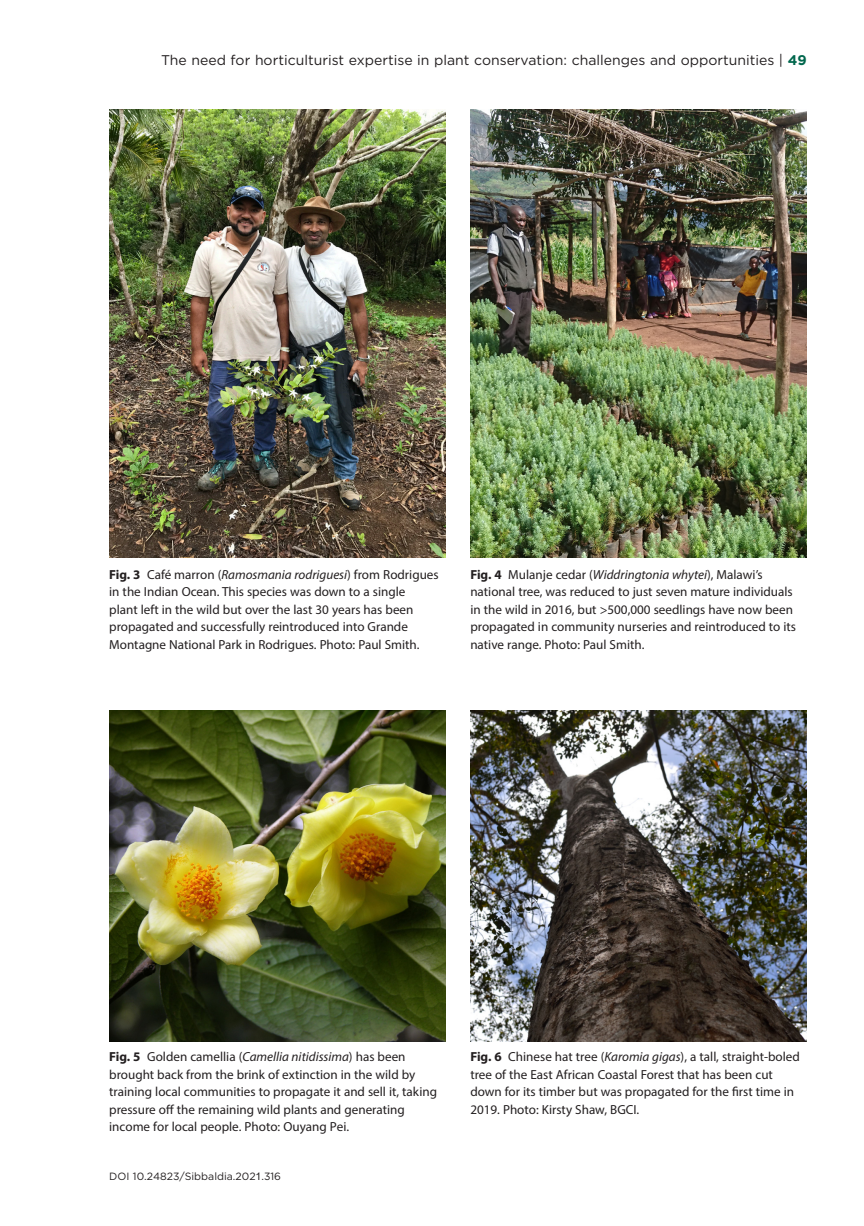
<style>
.page{position:relative;width:864px;height:1226px;background:#fff}
.page>*{position:absolute;margin:0;border:0;box-sizing:border-box;transform-origin:0 0}
.t1{font:14px "Gotham";color:#231f20}
.captions{font:13.12px/17.5px "Myriad Pro";color:#231f20}
.captions-2{font:10.5px "Gotham";color:#231f20}
.s1{font-weight:700;color:#01674d}
.s2{font-weight:700}
.s3{font-style:italic}
.s4{font-family:"Arial"}
</style>
<div class="page">
<img style="left:109px;top:109px;width:336px;height:448px">
<img style="left:470px;top:109px;width:336px;height:448px">
<img style="left:109px;top:710px;width:336px;height:331px">
<img style="left:470px;top:710px;width:336px;height:331px">
<p class="t1" style="left:161px;top:51px;width:646px">The need for horticulturist expertise in plant conservation: challenges and opportunities | <span class="s1">49</span></p>
<p class="captions" style="left:109px;top:565px;width:331px"><span class="s2">Fig. 3</span> Café marron (<span class="s3">Ramosmania rodriguesi</span>) from Rodrigues in the Indian Ocean. This species was down to a single<br>plant left in the wild but over the last 30 years has been propagated and successfully reintroduced into Grande Montagne National Park in Rodrigues. Photo: Paul Smith.</p>
<p class="captions" style="left:470px;top:565px;width:327px"><span class="s2">Fig. 4</span> Mulanje cedar (<span class="s3">Widdringtonia whytei</span>), Malawi’s national tree, was reduced to just seven mature individuals in the wild in 2016, but &gt;500,000 seedlings have now been propagated in community nurseries and reintroduced to its native range. Photo: Paul Smith.</p>
<p class="captions" style="left:109px;top:1047px;width:329px"><span class="s2">Fig. 5</span> Golden camellia (<span class="s3">Camellia nitidissima</span>) has been brought back from the brink of extinction in the wild by training local communities to propagate it and sell it, taking pressure off the remaining wild plants and generating income for local people. Photo: Ouyang Pei.</p>
<p class="captions-2" style="left:109px;top:1168px;width:173px">DOI 10.24823/Sibbaldia.202<span class="s4">1</span>.316</p>
<p class="captions" style="left:470px;top:1047px;width:331px"><span class="s2">Fig. 6</span> Chinese hat tree (<span class="s3">Karomia gigas</span>), a tall, straight-boled tree of the East African Coastal Forest that has been cut down for its timber but was propagated for the first time in 2019. Photo: Kirsty Shaw, BGCI.</p>
</div>
